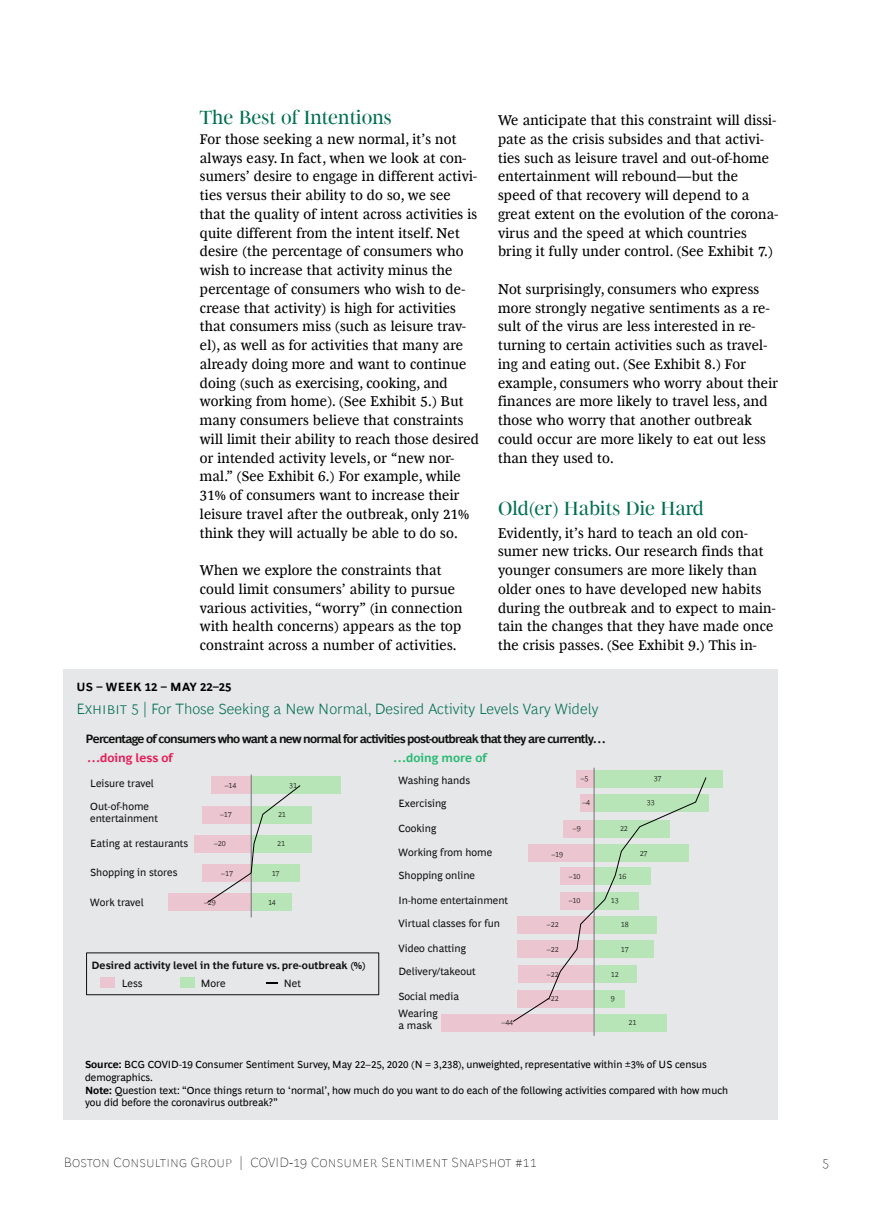
<style>
.page{position:relative;width:893px;height:1212px;background:#fff}
.page>*{position:absolute;margin:0;border:0;box-sizing:border-box;transform-origin:0 0}
.t1{font:19.5px "Henderson BCG Serif Head";letter-spacing:.005em;color:#006f51}
.t2{font:300 15px "Henderson BCG Sans";letter-spacing:.005em;color:#006f51}
.t3{font:14.25px/18.8px "Henderson BCG Serif";letter-spacing:.015em;color:#000}
.t4{font:100 13.5px "Henderson BCG Sans";letter-spacing:.01em;color:#000}
.t5{font:700 12.15px "Henderson BCG Sans";letter-spacing:-.06em;color:#111}
.t6{font:700 12.15px "Henderson BCG Sans";color:#e71c57}
.t7{font:700 12.15px "Henderson BCG Sans";color:#29ba74}
.t8{font:700 12px "Henderson BCG Sans";letter-spacing:.015em;color:#000}
.t9{font:10.65px/22.8px "Henderson BCG Sans";color:#111}
.t10{font:700 10.65px "Henderson BCG Sans";color:#111}
.t11{font:10.5px/12.8px "Henderson BCG Sans";color:#000}
.t12{font:300 7.65px "Henderson BCG Sans";letter-spacing:-.01em;color:#000}
.s1{font-weight:700}
</style>
<div class="page">
<div style="left:64px;top:669px;width:714px;height:450px;background:#e6e7e8"></div>
<div style="left:86px;top:953px;width:293px;height:42px;border:1px solid #111"></div>
<div style="left:168px;top:894px;width:83px;height:17px;background:#ebc5d0"></div>
<div style="left:252px;top:894px;width:39px;height:17px;background:#b7e5b7"></div>
<div style="left:203px;top:864px;width:48px;height:18px;background:#ebc5d0"></div>
<div style="left:194px;top:835px;width:57px;height:17px;background:#ebc5d0"></div>
<div style="left:252px;top:835px;width:59px;height:17px;background:#b7e5b7"></div>
<div style="left:203px;top:806px;width:48px;height:18px;background:#ebc5d0"></div>
<div style="left:252px;top:806px;width:60px;height:18px;background:#b7e5b7"></div>
<div style="left:211px;top:777px;width:40px;height:17px;background:#ebc5d0"></div>
<div style="left:252px;top:777px;width:88px;height:17px;background:#b7e5b7"></div>
<hr style="left:251px;top:774px;width:1px;height:143px;background:#6e6f73">
<svg style="left:206px;top:784px;width:95px;height:119px"></svg>
<div style="left:595px;top:794px;width:114px;height:17px;background:#b7e5b7"></div>
<div style="left:577px;top:770px;width:17px;height:17px;background:#ebc5d0"></div>
<div style="left:595px;top:770px;width:128px;height:17px;background:#b7e5b7"></div>
<div style="left:441px;top:1014px;width:153px;height:17px;background:#ebc5d0"></div>
<div style="left:595px;top:1014px;width:72px;height:17px;background:#b7e5b7"></div>
<svg style="left:513px;top:776px;width:194px;height:246px"></svg>
<hr style="left:594px;top:768px;width:1px;height:268px;background:#6e6f73">
<div style="left:101px;top:978px;width:14px;height:10px;background:#ebc5d0"></div>
<div style="left:180px;top:978px;width:14px;height:10px;background:#b7e5b7"></div>
<h1 class="t1" style="left:200px;top:103px;width:193px">The Best of Intentions</h1>
<p class="t3" style="left:200px;top:128px;width:280px">For those seeking a new normal, it’s not always easy. In fact, when we look at con&shy;sumers’ desire to engage in different activi&shy;ties versus their ability to do so, we see that the quality of intent across activities is quite different from the intent itself. Net desire (the percentage of consumers who wish to increase that activity minus the percentage of consumers who wish to de&shy;crease that activity) is high for activities that consumers miss (such as leisure trav&shy;el), as well as for activities that many are already doing more and want to continue doing (such as exercising, cooking, and working from home). (See Exhibit 5.) But many consumers believe that constraints will limit their ability to reach those desired or intended activity levels, or “new nor&shy;mal.” (See Exhibit 6.) For example, while 31% of consumers want to increase their leisure travel after the outbreak, only 21% think they will actually be able to do so.</p>
<p class="t3" style="left:200px;top:560px;width:264px">When we explore the constraints that could limit consumers’ ability to pursue various activities, “worry” (in connection with health concerns) appears as the top constraint across a number of activities.</p>
<p class="t3" style="left:498px;top:110px;width:282px">We anticipate that this constraint will dissi&shy;pate as the crisis subsides and that activi&shy;ties such as leisure travel and out-of-home entertainment will rebound—but the speed of that recovery will depend to a great extent on the evolution of the corona&shy;virus and the speed at which countries bring it fully under control. (See Exhibit 7.)</p>
<p class="t3" style="left:498px;top:279px;width:282px">Not surprisingly, consumers who express more strongly negative sentiments as a re&shy;sult of the virus are less interested in re&shy;turning to certain activities such as travel&shy;ing and eating out. (See Exhibit 8.) For example, consumers who worry about their finances are more likely to travel less, and those who worry that another outbreak could occur are more likely to eat out less than they used to.</p>
<h1 class="t1" style="left:498px;top:494px;width:207px">Old(er) Habits Die Hard</h1>
<p class="t3" style="left:498px;top:522px;width:279px">Evidently, it’s hard to teach an old con&shy;sumer new tricks. Our research finds that younger consumers are more likely than older ones to have developed new habits during the outbreak and to expect to main&shy;tain the changes that they have made once the crisis passes. (See Exhibit 9.) This in-</p>
<p class="t8" style="left:77px;top:678px;width:156px">US – WEEK 12 – MAY 22–25</p>
<p class="t2" style="left:77px;top:698px;width:523px">Exhibit 5 | For Those Seeking a New Normal, Desired Activity Levels Vary Widely</p>
<p class="t5" style="left:86px;top:730px;width:522px">Percentage of consumers who want a new normal for activities post-outbreak that they are currently…</p>
<p class="t9" style="left:90px;top:771px;width:65px">Leisure travel<br>Out-of-home</p>
<p class="t9" style="left:90px;top:806px;width:69px">entertainment</p>
<p class="t9" style="left:90px;top:831px;width:100px">Eating at restaurants</p>
<p class="t9" style="left:90px;top:860px;width:89px">Shopping in stores</p>
<p class="t9" style="left:90px;top:890px;width:55px">Work travel</p>
<p class="t6" style="left:87px;top:749px;width:87px">…doing less of</p>
<p class="t7" style="left:393px;top:749px;width:95px">…doing more of</p>
<p class="t9" style="left:398px;top:768px;width:73px">Washing hands</p>
<p class="t9" style="left:398px;top:791px;width:50px">Exercising</p>
<p class="t9" style="left:398px;top:815px;width:39px">Cooking</p>
<p class="t9" style="left:398px;top:840px;width:95px">Working from home</p>
<p class="t9" style="left:398px;top:863px;width:78px">Shopping online</p>
<p class="t9" style="left:398px;top:888px;width:111px">In-home entertainment</p>
<p class="t9" style="left:398px;top:911px;width:103px">Virtual classes for fun</p>
<p class="t9" style="left:398px;top:936px;width:69px">Video chatting</p>
<p class="t9" style="left:398px;top:959px;width:79px">Delivery/takeout</p>
<p class="t9" style="left:398px;top:986px;width:62px;line-height:17.5px">Social media<br>Wearing</p>
<p class="t9" style="left:398px;top:1013px;width:35px">a mask</p>
<p class="t12" style="left:581px;top:773px;width:9px">–5</p>
<p class="t12" style="left:654px;top:773px;width:9px">37</p>
<p class="t12" style="left:582px;top:797px;width:9px">–4</p>
<p class="t12" style="left:647px;top:797px;width:9px">33</p>
<p class="t12" style="left:225px;top:780px;width:13px">–14</p>
<p class="t12" style="left:289px;top:780px;width:9px">31</p>
<p class="t12" style="left:220px;top:809px;width:13px">–17</p>
<p class="t12" style="left:278px;top:809px;width:9px">21</p>
<p class="t12" style="left:214px;top:838px;width:13px">–20</p>
<p class="t12" style="left:277px;top:838px;width:9px">21</p>
<p class="t12" style="left:221px;top:867px;width:13px">–17</p>
<p class="t12" style="left:272px;top:867px;width:9px">17</p>
<p class="t12" style="left:204px;top:897px;width:13px">–29</p>
<p class="t12" style="left:268px;top:897px;width:9px">14</p>
<p class="t12" style="left:573px;top:823px;width:9px">–9</p>
<p class="t12" style="left:620px;top:823px;width:9px">22</p>
<p class="t12" style="left:551px;top:848px;width:13px">–19</p>
<p class="t12" style="left:640px;top:847px;width:9px">27</p>
<p class="t12" style="left:569px;top:870px;width:13px">–10</p>
<p class="t12" style="left:618px;top:870px;width:9px">16</p>
<p class="t12" style="left:569px;top:895px;width:13px">–10</p>
<p class="t12" style="left:611px;top:895px;width:9px">13</p>
<p class="t12" style="left:547px;top:919px;width:13px">–22</p>
<p class="t12" style="left:621px;top:919px;width:9px">18</p>
<p class="t12" style="left:547px;top:944px;width:13px">–22</p>
<p class="t12" style="left:621px;top:944px;width:9px">17</p>
<p class="t12" style="left:547px;top:968px;width:13px">–22</p>
<p class="t12" style="left:611px;top:968px;width:9px">12</p>
<p class="t12" style="left:547px;top:993px;width:13px">–22</p>
<p class="t12" style="left:611px;top:993px;width:5px">9</p>
<p class="t10" style="left:92px;top:958px;width:276px">Desired activity level in the future vs. pre-outbreak (%)</p>
<p class="t9" style="left:122px;top:971px;width:22px">Less</p>
<p class="t9" style="left:201px;top:971px;width:26px">More</p>
<p class="t9" style="left:284px;top:971px;width:19px">Net</p>
<p class="t12" style="left:501px;top:1017px;width:13px">–44</p>
<p class="t12" style="left:628px;top:1017px;width:9px">21</p>
<p class="t11" style="left:85px;top:1057px;width:645px"><span class="s1">Source:</span> BCG COVID-19 Consumer Sentiment Survey, May 22–25, 2020 (N = 3,238), unweighted, representative within ±3% of US census demographics.<br><span class="s1">Note:</span> Question text: “Once things return to ‘normal’, how much do you want to do each of the following activities compared with how much you did before the coronavirus outbreak?”</p>
<p class="t4" style="left:64px;top:1152px;width:474px">Boston Consulting Group | COVID-19 Consumer Sentiment Snapshot #11</p>
<p class="t4" style="left:822px;top:1152px;width:9px">5</p>
</div>
